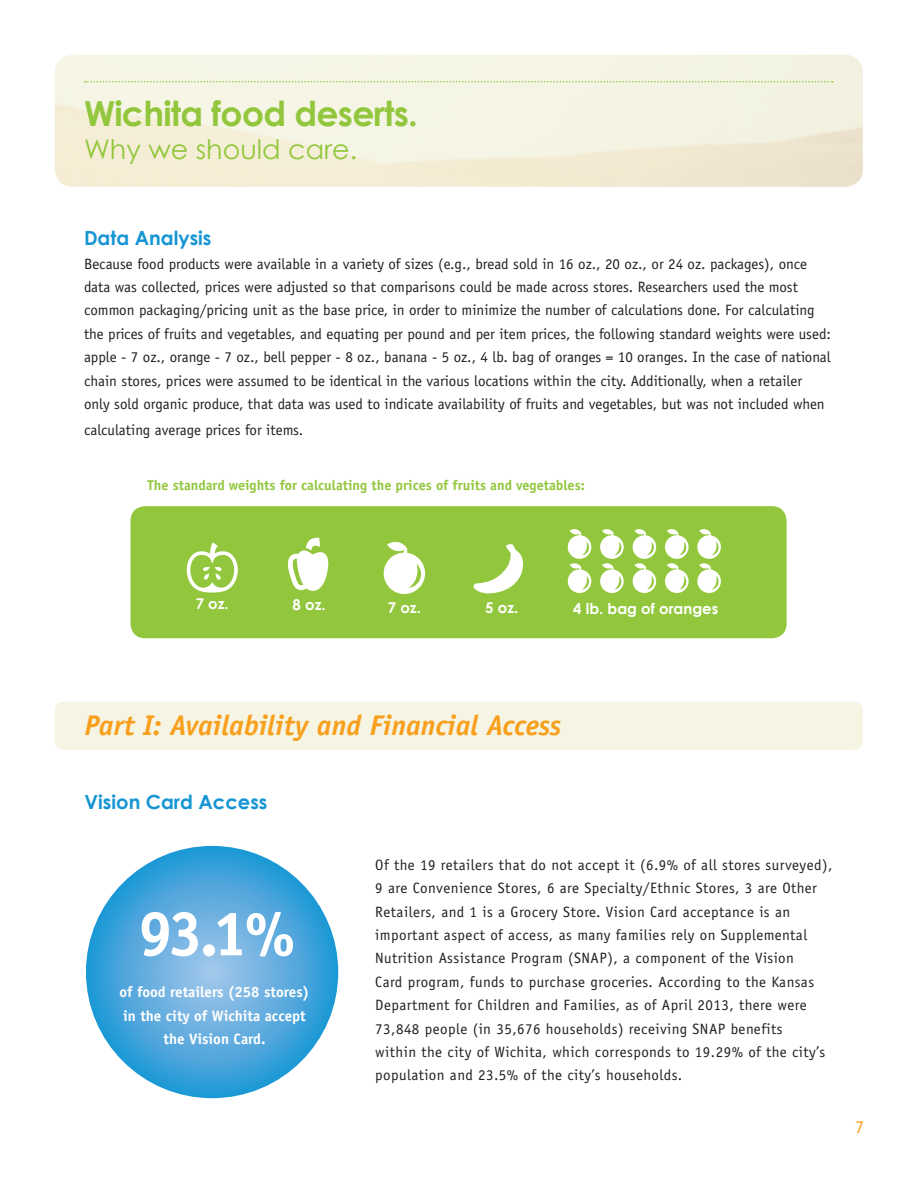
<style>
.page{position:relative;width:918px;height:1188px;background:#fff}
.page>*{position:absolute;margin:0;border:0;box-sizing:border-box;transform-origin:0 0}
.t1{font:700 63.45px "Officina Sans";color:#fff}
.t2{font:700 34.5px "Century Gothic";letter-spacing:-.02em;color:#92c73d}
.t3{font:italic 700 28.5px "Officina Sans";color:#f89f1c}
.t4{font:27px "Century Gothic";color:#92c73d}
.t5{font:700 19.5px "Century Gothic";color:#1595d4}
.t6{font:18px "Officina Sans";color:#f89f1c}
.t7{font:15px/23.4px "Officina Sans";color:#231f20}
.t8{font:15px/23.4px "Officina Sans";letter-spacing:.03em;color:#231f20}
.t9{font:700 15px/23.4px "Officina Sans";color:#fff;text-align:center}
.t10{font:700 15px "Century Gothic";color:#fff}
.t11{font:700 14.1px "Officina Sans";color:#92c73d}
</style>
<div class="page">
<img style="left:55px;top:55px;width:654px;height:132px">
<img style="left:709px;top:55px;width:154px;height:132px">
<img style="left:229px;top:149px;width:491px;height:38px">
<svg style="left:85px;top:81px;width:748px;height:1px"></svg>
<div style="left:55px;top:702px;width:808px;height:48px;background:#f6f4e2;border-radius:9px"></div>
<div style="left:130px;top:506px;width:657px;height:132px;background:#92c73d;border-radius:15px"></div>
<svg style="left:86px;top:846px;width:252px;height:252px;background:#50a7dc"></svg>
<svg style="left:288px;top:538px;width:41px;height:53px"></svg>
<svg style="left:186px;top:543px;width:52px;height:50px"></svg>
<svg style="left:473px;top:544px;width:51px;height:49px"></svg>
<svg style="left:384px;top:541px;width:41px;height:53px"></svg>
<svg style="left:697px;top:529px;width:24px;height:64px"></svg>
<svg style="left:665px;top:529px;width:24px;height:64px"></svg>
<svg style="left:600px;top:529px;width:24px;height:64px"></svg>
<svg style="left:633px;top:529px;width:23px;height:64px"></svg>
<svg style="left:568px;top:529px;width:23px;height:64px"></svg>
<h2 class="t2" style="left:84px;top:91px;width:335px">Wichita food deserts.</h2>
<h3 class="t4" style="left:84px;top:133px;width:275px">Why we should care.</h3>
<h3 class="t5" style="left:84px;top:226px;width:129px">Data Analysis</h3>
<p class="t7" style="left:84px;top:252px;width:748px">Because food products were available in a variety of sizes (e.g., bread sold in 16 oz., 20 oz., or 24 oz. packages), once data was collected, prices were adjusted so that comparisons could be made across stores. Researchers used the most common packaging/pricing unit as the base price, in order to minimize the number of calculations done. For calculating the prices of fruits and vegetables, and equating per pound and per item prices, the following standard weights were used: apple - 7 oz., orange - 7 oz., bell pepper - 8 oz., banana - 5 oz., 4 lb. bag of oranges = 10 oranges. In the case of national chain stores, prices were assumed to be identical in the various locations within the city. Additionally, when a retailer only sold organic produce, that data was used to indicate availability of fruits and vegetables, but was not included when</p>
<p class="t7" style="left:84px;top:419px;width:221px">calculating average prices for items.</p>
<p class="t11" style="left:148px;top:477px;width:439px">The standard weights for calculating the prices of fruits and vegetables:</p>
<p class="t10" style="left:196px;top:594px;width:35px">7 oz.</p>
<p class="t10" style="left:293px;top:595px;width:35px">8 oz.</p>
<p class="t10" style="left:388px;top:598px;width:35px">7 oz.</p>
<p class="t10" style="left:485px;top:598px;width:35px">5 oz.</p>
<p class="t10" style="left:573px;top:599px;width:147px">4 lb. bag of oranges</p>
<h3 class="t3" style="left:85px;top:708px;width:478px">Part I: Availability and Financial Access</h3>
<h3 class="t5" style="left:85px;top:790px;width:184px">Vision Card Access</h3>
<h1 class="t1" style="left:138px;top:894px;width:160px">93.1%</h1>
<p class="t9" style="left:120px;top:980px;width:191px">of food retailers (258 stores) in the city of Wichita accept the Vision Card.</p>
<p class="t8" style="left:375px;top:853px;width:459px">Of the 19 retailers that do not accept it (6.9% of all stores surveyed), 9 are Convenience Stores, 6 are Specialty/Ethnic Stores, 3 are Other Retailers, and 1 is a Grocery Store. Vision Card acceptance is an important aspect of access, as many families rely on Supplemental Nutrition Assistance Program (SNAP), a component of the Vision<br>Card program, funds to purchase groceries. According to the Kansas Department for Children and Families, as of April 2013, there were 73,848 people (in 35,676 households) receiving SNAP benefits<br>within the city of Wichita, which corresponds to 19.29% of the city’s population and 23.5% of the city’s households.</p>
<p class="t6" style="left:855px;top:1117px;width:10px">7</p>
</div>
